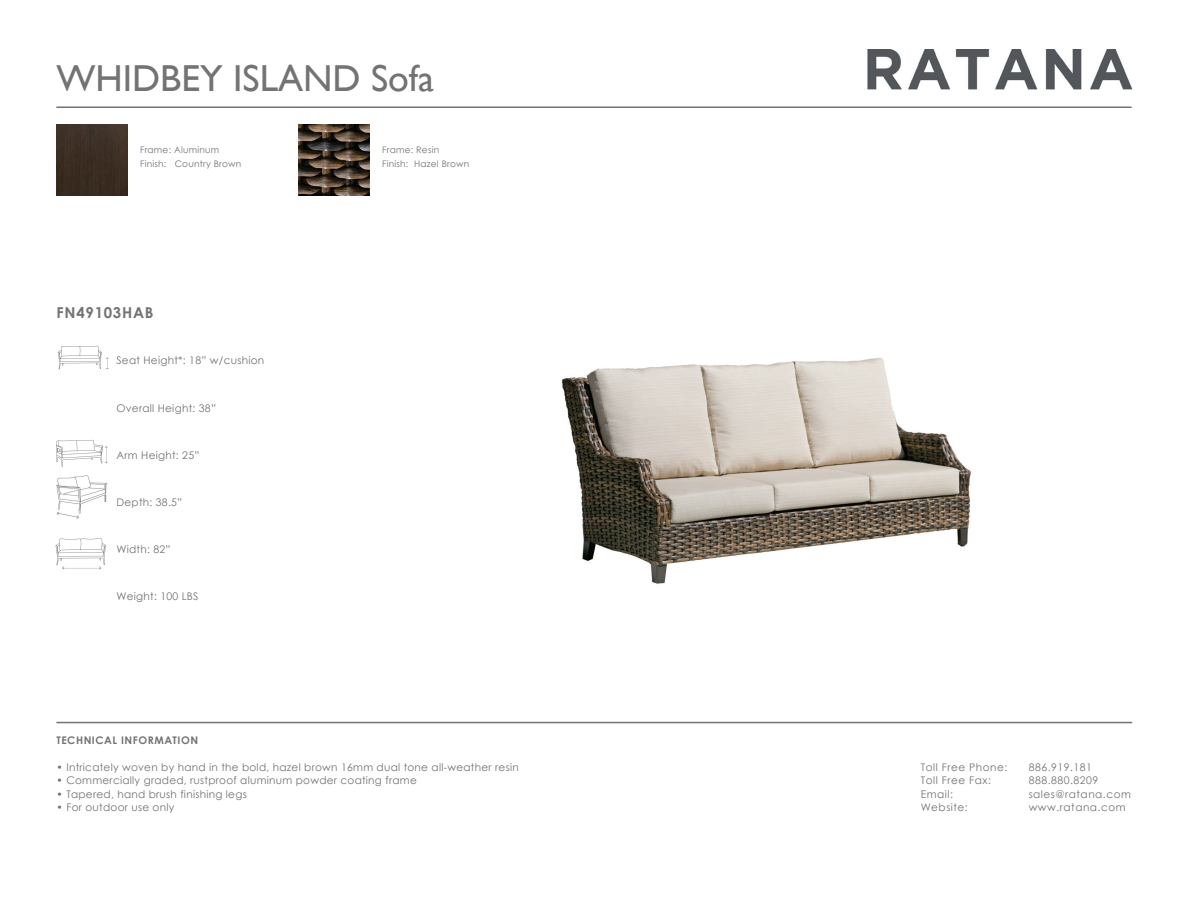
<style>
.page{position:relative;width:1188px;height:918px;background:#fff}
.page>*{position:absolute;margin:0;border:0;box-sizing:border-box;transform-origin:0 0}
.t1{font:37.5px "Gill Sans";color:#737373}
.t2{font:700 15px "Century Gothic";letter-spacing:.05em;color:#737373}
.t3{font:10.5px "Century Gothic";letter-spacing:.025em;color:#737373}
.t4{font:10.5px "Century Gothic";letter-spacing:.05em;color:#737373}
.t5{font:700 10.5px "Century Gothic";letter-spacing:.05em;color:#737373}
.t6{font:9px/13.5px "Century Gothic";letter-spacing:.025em;color:#737373}
</style>
<div class="page">
<hr style="left:56px;top:106px;width:1076px;height:2px;background:#737373">
<hr style="left:56px;top:722px;width:1076px;height:1px;background:#737373">
<img style="left:868px;top:49px;width:264px;height:41px">
<img style="left:562px;top:357px;width:410px;height:227px">
<img style="left:57px;top:345px;width:52px;height:25px">
<img style="left:56px;top:440px;width:52px;height:27px">
<img style="left:56px;top:476px;width:51px;height:43px">
<img style="left:55px;top:538px;width:51px;height:32px">
<img style="left:56px;top:125px;width:71px;height:71px">
<img style="left:298px;top:125px;width:71px;height:71px">
<h1 class="t1" style="left:56px;top:56px;width:379px">WHIDBEY ISLAND Sofa</h1>
<p class="t6" style="left:140px;top:143px;width:103px">Frame: Aluminum<br>Finish: Country Brown</p>
<p class="t6" style="left:382px;top:143px;width:89px">Frame: Resin<br>Finish: Hazel Brown</p>
<h2 class="t2" style="left:57px;top:301px;width:99px">FN49103HAB</h2>
<p class="t3" style="left:117px;top:353px;width:149px">Seat Height*: 18” w/cushion</p>
<p class="t3" style="left:117px;top:401px;width:101px">Overall Height: 38”</p>
<p class="t3" style="left:117px;top:448px;width:85px">Arm Height: 25”</p>
<p class="t3" style="left:117px;top:495px;width:67px">Depth: 38.5”</p>
<p class="t3" style="left:117px;top:542px;width:56px">Width: 82”</p>
<p class="t3" style="left:117px;top:589px;width:83px">Weight: 100 LBS</p>
<p class="t5" style="left:56px;top:732px;width:143px">TECHNICAL INFORMATION</p>
<p class="t3" style="left:57px;top:759px;width:464px">• Intricately woven by hand in the bold, hazel brown 16mm dual tone all-weather resin</p>
<p class="t3" style="left:57px;top:773px;width:362px">• Commercially graded, rustproof aluminum powder coating frame</p>
<p class="t3" style="left:57px;top:786px;width:192px">• Tapered, hand brush finishing legs</p>
<p class="t3" style="left:57px;top:800px;width:119px">• For outdoor use only</p>
<p class="t4" style="left:921px;top:759px;width:88px">Toll Free Phone:</p>
<p class="t4" style="left:1029px;top:759px;width:65px">886.919.181</p>
<p class="t4" style="left:921px;top:773px;width:72px">Toll Free Fax:</p>
<p class="t4" style="left:1029px;top:773px;width:71px">888.880.8209</p>
<p class="t3" style="left:921px;top:787px;width:34px">Email:</p>
<p class="t4" style="left:1029px;top:787px;width:104px">sales@ratana.com</p>
<p class="t4" style="left:921px;top:800px;width:49px">Website:</p>
<p class="t4" style="left:1029px;top:800px;width:98px">www.ratana.com</p>
</div>
